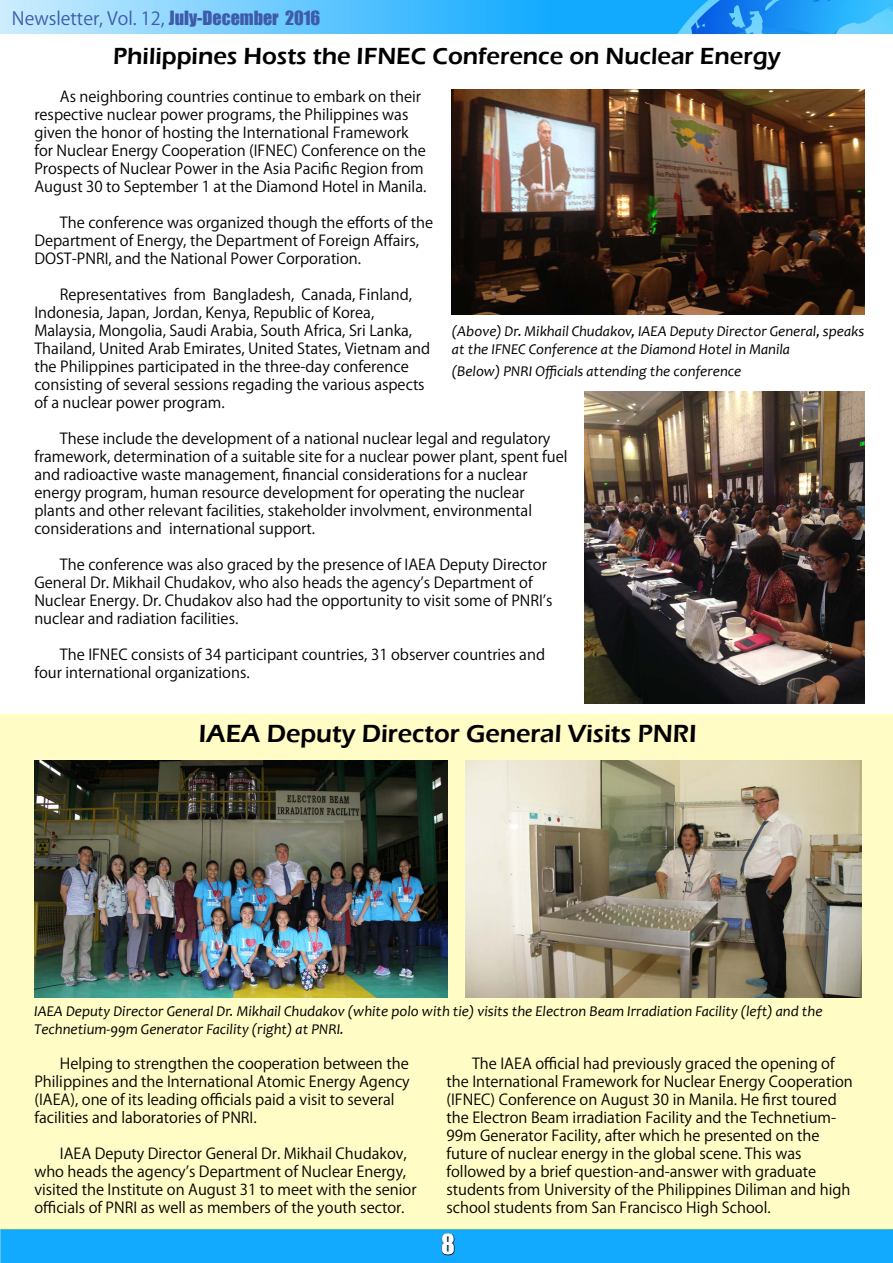
<style>
.page{position:relative;width:893px;height:1263px;background:#fff}
.page>*{position:absolute;margin:0;border:0;box-sizing:border-box;transform-origin:0 0}
.t1{font:600 25.5px "Eras ITC";color:#000}
.t2{font:25.5px "Impact";color:#fff}
.t3{font:600 24px "Eras ITC";color:#000}
.t4{font:18px "Koz Go Pro";color:#3d5ba9}
.t5{font:15px/18px "Koz Go Pro";color:#000}
.t6{font:italic 15px/18px "Candara";color:#000}
.s1{font-family:"Impact"}
</style>
<div class="page">
<img style="left:0;top:0;width:893px;height:1263px">
<svg style="left:441px;top:1233px;width:14px;height:22px"></svg>
<div style="left:0;top:714px;width:893px;height:516px;background:#fffcc5"></div>
<img style="left:34px;top:761px;width:414px;height:236px">
<img style="left:466px;top:761px;width:395px;height:236px">
<img style="left:452px;top:90px;width:412px;height:225px">
<img style="left:584px;top:391px;width:280px;height:313px">
<p class="t4" style="left:12px;top:7px;width:310px">Newsletter, Vol. 12, <span class="s1">July-December 2016</span></p>
<h2 class="t3" style="left:113px;top:42px;width:669px">Philippines Hosts the IFNEC Conference on Nuclear Energy</h2>
<p class="t5" style="left:34px;top:88px;width:393px;text-indent:26px">As neighboring countries continue to embark on their respective nuclear power programs, the Philippines was given the honor of hosting the International Framework for Nuclear Energy Cooperation (IFNEC) Conference on the Prospects of Nuclear Power in the Asia Pacific Region from August 30 to September 1 at the Diamond Hotel in Manila.</p>
<p class="t5" style="left:34px;top:214px;width:400px;text-indent:26px">The conference was organized though the efforts of the<br>Department of Energy, the Department of Foreign Affairs,<br>DOST-PNRI, and the National Power Corporation.</p>
<p class="t5" style="left:34px;top:286px;width:397px;text-indent:26px">Representatives from Bangladesh, Canada, Finland, Indonesia, Japan, Jordan, Kenya, Republic of Korea, Malaysia, Mongolia, Saudi Arabia, South Africa, Sri Lanka, Thailand, United Arab Emirates, United States, Vietnam and the Philippines participated in the three-day conference consisting of several sessions regading the various aspects of a nuclear power program.</p>
<p class="t5" style="left:34px;top:430px;width:535px;text-indent:26px">These include the development of a national nuclear legal and regulatory framework, determination of a suitable site for a nuclear power plant, spent fuel and radioactive waste management, financial considerations for a nuclear energy program, human resource development for operating the nuclear plants and other relevant facilities, stakeholder involvment, environmental considerations and international support.</p>
<p class="t5" style="left:34px;top:556px;width:520px;text-indent:26px">The conference was also graced by the presence of IAEA Deputy Director General Dr. Mikhail Chudakov, who also heads the agency’s Department of Nuclear Energy. Dr. Chudakov also had the opportunity to visit some of PNRI’s nuclear and radiation facilities.</p>
<p class="t5" style="left:34px;top:646px;width:512px;text-indent:26px">The IFNEC consists of 34 participant countries, 31 observer countries and four international organizations.</p>
<p class="t6" style="left:452px;top:321px;width:414px">(Above) Dr. Mikhail Chudakov, IAEA Deputy Director General, speaks at the IFNEC Conference at the Diamond Hotel in Manila</p>
<p class="t6" style="left:452px;top:362px;width:291px">(Below) PNRI Officials attending the conference</p>
<h1 class="t1" style="left:199px;top:719px;width:499px">IAEA Deputy Director General Visits PNRI</h1>
<p class="t6" style="left:34px;top:1001px;width:790px">IAEA Deputy Director General Dr. Mikhail Chudakov (white polo with tie) visits the Electron Beam Irradiation Facility (left) and the<br>Technetium-99m Generator Facility (right) at PNRI.</p>
<p class="t5" style="left:34px;top:1055px;width:377px;text-indent:26px">Helping to strengthen the cooperation between the Philippines and the International Atomic Energy Agency (IAEA), one of its leading officials paid a visit to several facilities and laboratories of PNRI.</p>
<p class="t5" style="left:34px;top:1145px;width:384px;text-indent:26px">IAEA Deputy Director General Dr. Mikhail Chudakov, who heads the agency’s Department of Nuclear Energy, visited the Institute on August 31 to meet with the senior officials of PNRI as well as members of the youth sector.</p>
<p class="t5" style="left:446px;top:1055px;width:408px;text-indent:26px">The IAEA official had previously graced the opening of the International Framework for Nuclear Energy Cooperation (IFNEC) Conference on August 30 in Manila. He first toured the Electron Beam irradiation Facility and the Technetium-99m Generator Facility, after which he presented on the future of nuclear energy in the global scene. This was followed by a brief question-and-answer with graduate students from University of the Philippines Diliman and high school students from San Francisco High School.</p>
<h1 class="t2" style="left:441px;top:1225px;width:15px">8</h1>
</div>
